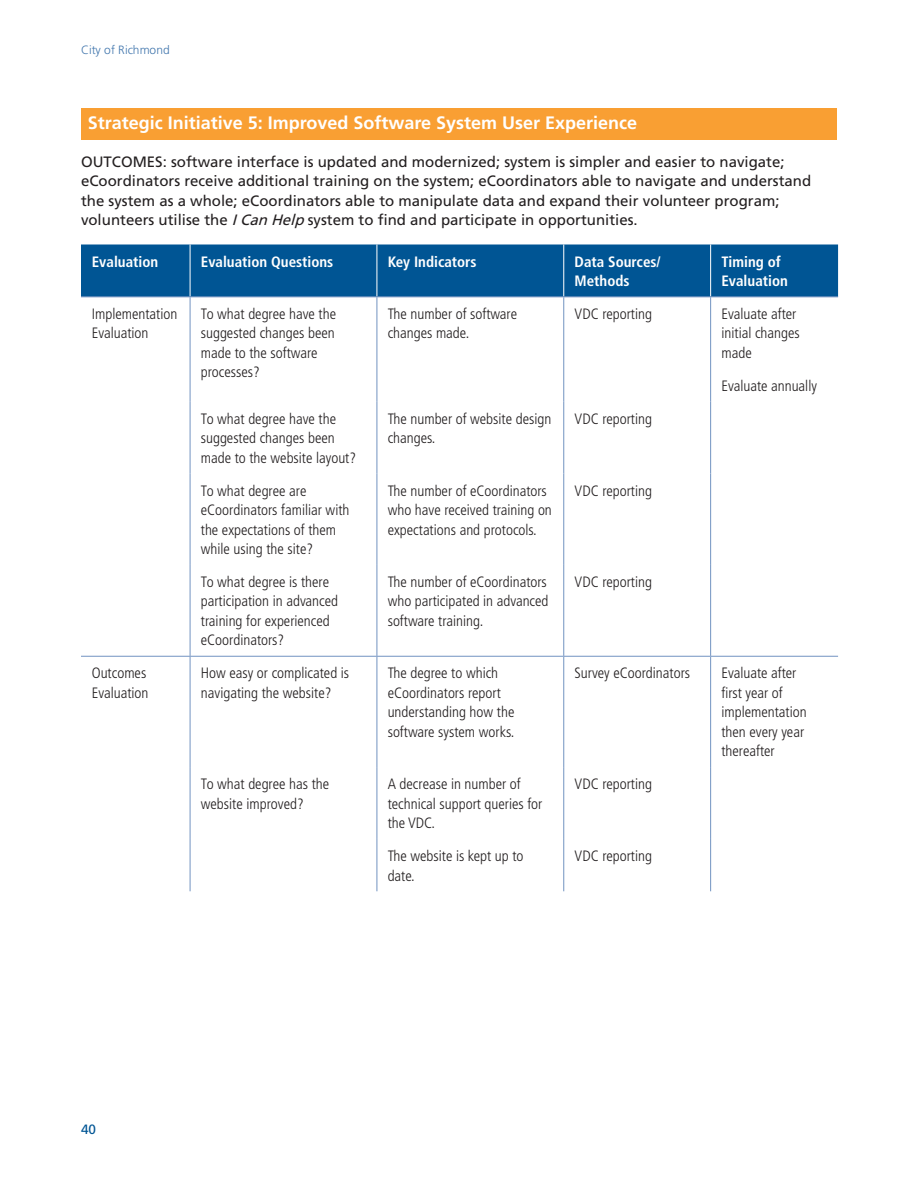
<style>
.page{position:relative;width:918px;height:1188px;background:#fff}
.page>*{position:absolute;margin:0;border:0;box-sizing:border-box;transform-origin:0 0}
.Strategic_Initiative{font:700 18px "Frutiger LT Std";color:#fff}
.Table_Text{font:300 condensed 15px/19.5px "Frutiger LT Std";color:#231f20}
.Outcomes{font:15px/19.5px "Frutiger LT Std";color:#231f20}
.Table_Heading{font:700 condensed 15px/19.5px "Frutiger LT Std";color:#fff}
.t1{font:13.5px "Frutiger LT Std";color:#005594}
.t2{font:300 12px "Frutiger LT Std";color:#4176ad}
.s1{font-style:italic}
</style>
<div class="page">
<div style="left:81px;top:109px;width:756px;height:31px;background:#f99f33"></div>
<div style="left:81px;top:245px;width:757px;height:51px;background:#005594"></div>
<hr style="left:81px;top:656px;width:109px;height:1px;background:#7293c1">
<hr style="left:190px;top:656px;width:187px;height:1px;background:#7293c1">
<hr style="left:190px;top:657px;width:1px;height:110px;background:#7293c1">
<hr style="left:377px;top:656px;width:187px;height:1px;background:#7293c1">
<hr style="left:377px;top:657px;width:1px;height:110px;background:#7293c1">
<hr style="left:564px;top:656px;width:147px;height:1px;background:#7293c1">
<hr style="left:563px;top:657px;width:1px;height:110px;background:#7293c1">
<hr style="left:711px;top:656px;width:127px;height:1px;background:#7293c1">
<hr style="left:710px;top:657px;width:1px;height:110px;background:#7293c1">
<hr style="left:190px;top:297px;width:1px;height:105px;background:#7293c1">
<hr style="left:377px;top:297px;width:1px;height:105px;background:#7293c1">
<hr style="left:563px;top:297px;width:1px;height:105px;background:#7293c1">
<hr style="left:710px;top:297px;width:1px;height:105px;background:#7293c1">
<hr style="left:190px;top:402px;width:1px;height:72px;background:#7293c1">
<hr style="left:377px;top:402px;width:1px;height:72px;background:#7293c1">
<hr style="left:563px;top:402px;width:1px;height:72px;background:#7293c1">
<hr style="left:710px;top:402px;width:1px;height:72px;background:#7293c1">
<hr style="left:190px;top:474px;width:1px;height:91px;background:#7293c1">
<hr style="left:377px;top:474px;width:1px;height:91px;background:#7293c1">
<hr style="left:563px;top:474px;width:1px;height:91px;background:#7293c1">
<hr style="left:710px;top:474px;width:1px;height:91px;background:#7293c1">
<hr style="left:190px;top:565px;width:1px;height:91px;background:#7293c1">
<hr style="left:377px;top:565px;width:1px;height:91px;background:#7293c1">
<hr style="left:563px;top:565px;width:1px;height:91px;background:#7293c1">
<hr style="left:710px;top:565px;width:1px;height:91px;background:#7293c1">
<hr style="left:190px;top:767px;width:1px;height:72px;background:#7293c1">
<hr style="left:377px;top:767px;width:1px;height:72px;background:#7293c1">
<hr style="left:563px;top:767px;width:1px;height:72px;background:#7293c1">
<hr style="left:710px;top:767px;width:1px;height:72px;background:#7293c1">
<hr style="left:190px;top:839px;width:1px;height:52px;background:#7293c1">
<hr style="left:377px;top:839px;width:1px;height:52px;background:#7293c1">
<hr style="left:563px;top:839px;width:1px;height:52px;background:#7293c1">
<hr style="left:710px;top:839px;width:1px;height:52px;background:#7293c1">
<hr style="left:190px;top:245px;width:1px;height:51px;background:#fff">
<hr style="left:377px;top:245px;width:1px;height:51px;background:#fff">
<hr style="left:563px;top:245px;width:1px;height:51px;background:#fff">
<hr style="left:710px;top:245px;width:1px;height:51px;background:#fff">
<hr style="left:81px;top:296px;width:109px;height:1px;background:#7293c1">
<hr style="left:190px;top:296px;width:187px;height:1px;background:#7293c1">
<hr style="left:377px;top:296px;width:187px;height:1px;background:#7293c1">
<hr style="left:564px;top:296px;width:147px;height:1px;background:#7293c1">
<hr style="left:711px;top:296px;width:127px;height:1px;background:#7293c1">
<p class="t2" style="left:81px;top:43px;width:90px">City of Richmond</p>
<p class="Strategic_Initiative" style="left:88px;top:112px;width:551px">Strategic Initiative 5: Improved Software System User Experience</p>
<p class="Outcomes" style="left:81px;top:152px;width:732px">OUTCOMES: software interface is updated and modernized; system is simpler and easier to navigate; eCoordinators receive additional training on the system; eCoordinators able to navigate and understand the system as a whole; eCoordinators able to manipulate data and expand their volunteer program; volunteers utilise the <span class="s1">ICan Help</span> system to find and participate in opportunities.</p>
<p class="Table_Heading" style="left:92px;top:252px;width:68px">Evaluation</p>
<p class="Table_Heading" style="left:201px;top:252px;width:134px">Evaluation Questions</p>
<p class="Table_Heading" style="left:388px;top:252px;width:90px">Key Indicators</p>
<p class="Table_Heading" style="left:575px;top:252px;width:88px">Data Sources/<br>Methods</p>
<p class="Table_Heading" style="left:721px;top:252px;width:68px">Timing of<br>Evaluation</p>
<p class="Table_Text" style="left:92px;top:304px;width:87px">Implementation<br>Evaluation</p>
<p class="Table_Text" style="left:201px;top:304px;width:137px">To what degree have the suggested changes been made to the software processes?</p>
<p class="Table_Text" style="left:388px;top:304px;width:131px">The number of software changes made.</p>
<p class="Table_Text" style="left:575px;top:304px;width:79px">VDC reporting</p>
<p class="Table_Text" style="left:721px;top:304px;width:80px">Evaluate after initial changes made</p>
<p class="Table_Text" style="left:721px;top:376px;width:97px">Evaluate annually</p>
<p class="Table_Text" style="left:201px;top:409px;width:157px">To what degree have the suggested changes been made to the website layout?</p>
<p class="Table_Text" style="left:388px;top:409px;width:165px">The number of website design changes.</p>
<p class="Table_Text" style="left:575px;top:409px;width:79px">VDC reporting</p>
<p class="Table_Text" style="left:201px;top:481px;width:150px">To what degree are eCoordinators familiar with the expectations of them while using the site?</p>
<p class="Table_Text" style="left:388px;top:481px;width:166px">The number of eCoordinators who have received training on expectations and protocols.</p>
<p class="Table_Text" style="left:575px;top:481px;width:79px">VDC reporting</p>
<p class="Table_Text" style="left:201px;top:572px;width:139px">To what degree is there participation in advanced training for experienced eCoordinators?</p>
<p class="Table_Text" style="left:388px;top:572px;width:162px;text-align:justify">The number of eCoordinators who participated in advanced software training.</p>
<p class="Table_Text" style="left:575px;top:572px;width:79px">VDC reporting</p>
<p class="Table_Text" style="left:92px;top:664px;width:58px">Outcomes<br>Evaluation</p>
<p class="Table_Text" style="left:201px;top:664px;width:150px">How easy or complicated is navigating the website?</p>
<p class="Table_Text" style="left:388px;top:664px;width:128px">The degree to which eCoordinators report understanding how the software system works.</p>
<p class="Table_Text" style="left:575px;top:664px;width:117px">Survey eCoordinators</p>
<p class="Table_Text" style="left:721px;top:664px;width:87px">Evaluate after first year of implementation then every year thereafter</p>
<p class="Table_Text" style="left:201px;top:774px;width:130px">To what degree has the website improved?</p>
<p class="Table_Text" style="left:388px;top:774px;width:156px">A decrease in number of technical support queries for the VDC.</p>
<p class="Table_Text" style="left:575px;top:774px;width:79px">VDC reporting</p>
<p class="Table_Text" style="left:388px;top:846px;width:137px">The website is kept up to date.</p>
<p class="Table_Text" style="left:575px;top:846px;width:79px">VDC reporting</p>
<p class="t1" style="left:81px;top:1121px;width:17px">40</p>
</div>
